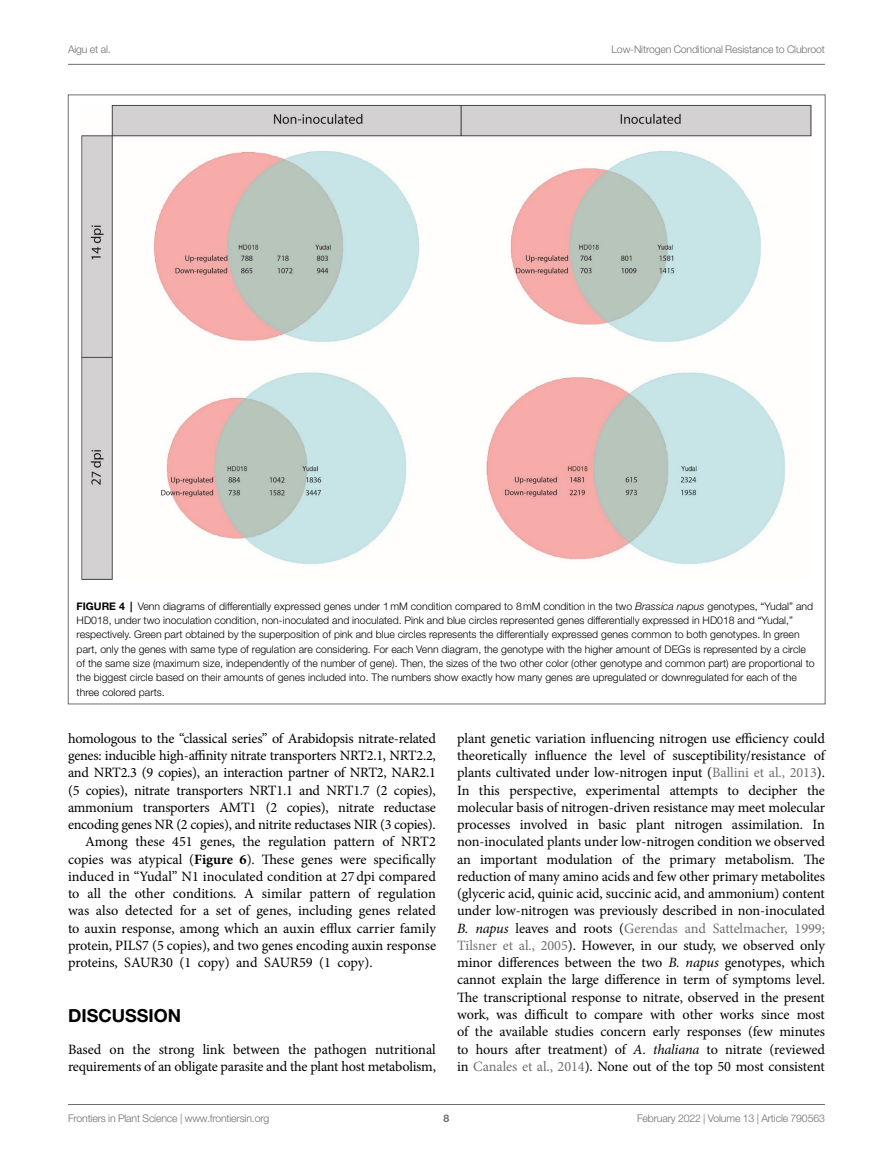
<style>
.page{position:relative;width:893px;height:1170px;background:#fff}
.page>*{position:absolute;margin:0;border:0;box-sizing:border-box;transform-origin:0 0}
.HEAD_1{font:700 18px "Helvetica Neue LT Std";color:#000}
.TEXT_FLUSH{font:14.25px/17.2px "Minion Pro";letter-spacing:-.01em;color:#000}
.TEXT{font:14.25px/17.2px "Minion Pro";letter-spacing:-.015em;color:#000;text-align:justify}
.FIG_LEG{font:300 10.5px/14.2px "Helvetica Neue LT Std";color:#000}
.t1{font:300 10.5px "Helvetica Neue LT Std";letter-spacing:-.015em;color:#6d6e71}
.t2{font:700 10.5px "Helvetica Neue LT Std";color:#6d6e71}
.s1{font-weight:700}
.s2{font-style:italic}
.s3{color:#6d6e71}
</style>
<div class="page">
<hr style="left:68px;top:64px;width:757px;height:1px;background:#6d6e71">
<hr style="left:68px;top:1104px;width:757px;height:1px;background:#6d6e71">
<img style="left:81px;top:104px;width:731px;height:476px">
<p class="t1" style="left:68px;top:42px;width:44px">Aigu et al.</p>
<p class="t1" style="left:611px;top:42px;width:215px">Low-Nitrogen Conditional Resistance to Clubroot</p>
<p class="FIG_LEG" style="left:77px;top:599px;width:739px"><span class="s1">FIGURE 4 |</span> Venn diagrams of differentially expressed genes under 1mM condition compared to 8mM condition in the two <span class="s2">Brassica napus</span> genotypes, “Yudal” and HD018, under two inoculation condition, non-inoculated and inoculated. Pink and blue circles represented genes differentially expressed in HD018 and “Yudal,” respectively. Green part obtained by the superposition of pink and blue circles represents the differentially expressed genes common to both genotypes. In green part, only the genes with same type of regulation are considering. For each Venn diagram, the genotype with the higher amount of DEGs is represented by a circle of the same size (maximum size, independently of the number of gene). Then, the sizes of the two other color (other genotype and common part) are proportional to the biggest circle based on their amounts of genes included into. The numbers show exactly how many genes are upregulated or downregulated for each of the three colored parts.</p>
<p class="TEXT" style="left:68px;top:729px;width:369px">homologous to the “classical series” of Arabidopsis nitrate-related genes: inducible high-affinity nitrate transporters NRT2.1, NRT2.2, and NRT2.3 (9 copies), an interaction partner of NRT2, NAR2.1 (5 copies), nitrate transporters NRT1.1 and NRT1.7 (2 copies), ammonium transporters AMT1 (2 copies), nitrate reductase encoding genes NR (2 copies), and nitrite reductases NIR (3 copies).</p>
<p class="TEXT" style="left:68px;top:833px;width:369px;text-indent:17px">Among these 451 genes, the regulation pattern of NRT2 copies was atypical (<span class="s1">Figure 6</span>). These genes were specifically induced in “Yudal” N1 inoculated condition at 27dpi compared to all the other conditions. A similar pattern of regulation was also detected for a set of genes, including genes related to auxin response, among which an auxin efflux carrier family protein, PILS7 (5 copies), and two genes encoding auxin response proteins, SAUR30 (1 copy) and SAUR59 (1 copy).</p>
<p class="HEAD_1" style="left:68px;top:1004px;width:115px">DISCUSSION</p>
<p class="TEXT_FLUSH" style="left:68px;top:1040px;width:369px">Based on the strong link between the pathogen nutritional requirements of an obligate parasite and the plant host metabolism,</p>
<p class="TEXT_FLUSH" style="left:457px;top:729px;width:369px;text-align:justify">plant genetic variation influencing nitrogen use efficiency could theoretically influence the level of susceptibility/resistance of plants cultivated under low-nitrogen input (<span class="s3">Ballini et al., 2013</span>).<br>In this perspective, experimental attempts to decipher the molecular basis of nitrogen-driven resistance may meet molecular processes involved in basic plant nitrogen assimilation. In non-inoculated plants under low-nitrogen condition we observed an important modulation of the primary metabolism. The reduction of many amino acids and few other primary metabolites (glyceric acid, quinic acid, succinic acid, and ammonium) content under low-nitrogen was previously described in non-inoculated <span class="s2">B. napus</span> leaves and roots (<span class="s3">Gerendas and Sattelmacher, 1999; Tilsner et al., 2005</span>). However, in our study, we observed only minor differences between the two <span class="s2">B. napus</span> genotypes, which cannot explain the large difference in term of symptoms level.<br>The transcriptional response to nitrate, observed in the present work, was difficult to compare with other works since most of the available studies concern early responses (few minutes to hours after treatment) of <span class="s2">A. thaliana</span> to nitrate (reviewed in <span class="s3">Canales et al., 2014</span>). None out of the top 50 most consistent</p>
<p class="t1" style="left:68px;top:1111px;width:203px">Frontiers in Plant Science | www.frontiersin.org</p>
<p class="t2" style="left:444px;top:1111px;width:7px">8</p>
<p class="t1" style="left:637px;top:1111px;width:189px">February 2022 | Volume 13 | Article 790563</p>
</div>
